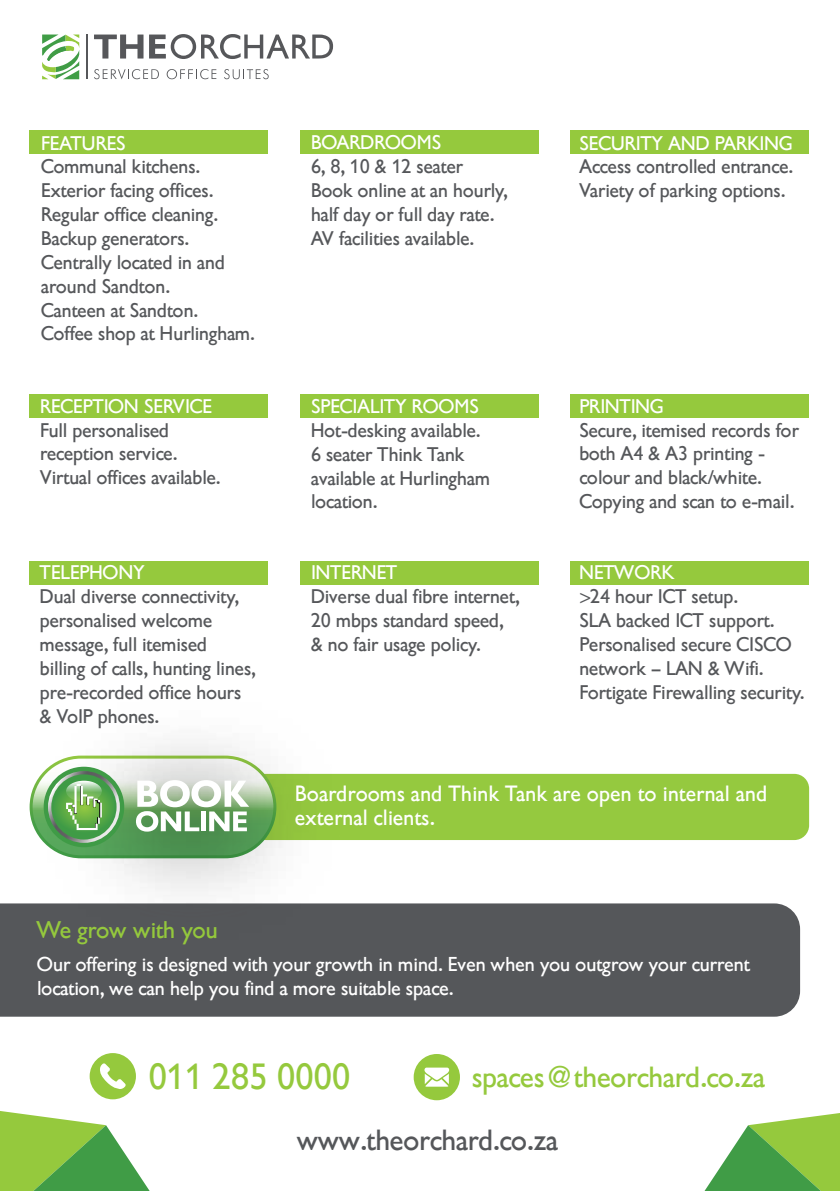
<style>
.page{position:relative;width:840px;height:1191px;background:#fff}
.page>*{position:absolute;margin:0;border:0;box-sizing:border-box;transform-origin:0 0}
.t1{font:36.2px "Gibson";color:#95c93d}
.t2{font:29px "Gibson";color:#95c93d}
.t3{font:29px "Gibson";color:#55575a}
.t4{font:24px "Gibson";color:#95c93d}
.t5{font:22px/24px "Gibson";letter-spacing:.015em;color:#fff}
.t6{font:20px/24px "Gibson";color:#fff}
.t7{font:19.6px/23.8px "Gibson";color:#55575a}
.t8{font:19.6px "Gibson";color:#fff}
</style>
<div class="page">
<svg style="left:0;top:1111px;width:149px;height:80px"></svg>
<svg style="left:704px;top:1113px;width:135px;height:78px"></svg>
<svg style="left:90px;top:1053px;width:46px;height:46px"></svg>
<svg style="left:413px;top:1054px;width:46px;height:46px"></svg>
<div style="left:29px;top:393px;width:238px;height:24px;background:#95c93d"></div>
<div style="left:300px;top:130px;width:238px;height:24px;background:#95c93d"></div>
<div style="left:570px;top:393px;width:238px;height:24px;background:#95c93d"></div>
<div style="left:30px;top:561px;width:238px;height:24px;background:#95c93d"></div>
<div style="left:300px;top:393px;width:238px;height:24px;background:#95c93d"></div>
<div style="left:570px;top:130px;width:238px;height:24px;background:#95c93d"></div>
<div style="left:29px;top:130px;width:238px;height:24px;background:#95c93d"></div>
<div style="left:300px;top:561px;width:238px;height:24px;background:#95c93d"></div>
<div style="left:570px;top:561px;width:238px;height:24px;background:#95c93d"></div>
<div style="left:0;top:903px;width:799px;height:113px;background:#55575a"></div>
<div style="left:369px;top:774px;width:439px;height:66px;background:#95c93f"></div>
<img style="left:17px;top:743px;width:352px;height:219px">
<svg style="left:136px;top:780px;width:113px;height:51px"></svg>
<div style="left:44px;top:766px;width:80px;height:81px;background:#3f9b46;border-radius:50%"></div>
<svg style="left:48px;top:771px;width:72px;height:72px"></svg>
<svg style="left:52px;top:775px;width:63px;height:63px"></svg>
<div style="left:51px;top:774px;width:65px;height:65px;border:2px solid #3f9b46;border-radius:50%"></div>
<svg style="left:66px;top:780px;width:36px;height:4px"></svg>
<svg style="left:66px;top:784px;width:36px;height:46px"></svg>
<svg style="left:94px;top:35px;width:49px;height:24px"></svg>
<svg style="left:149px;top:34px;width:184px;height:25px"></svg>
<hr style="left:86px;top:35px;width:1px;height:44px;background:#56575a">
<svg style="left:94px;top:69px;width:65px;height:10px"></svg>
<svg style="left:166px;top:69px;width:50px;height:10px"></svg>
<svg style="left:224px;top:69px;width:44px;height:10px"></svg>
<svg style="left:42px;top:35px;width:37px;height:44px"></svg>
<p class="t8" style="left:41px;top:131px;width:86px">FEATURES</p>
<p class="t7" style="left:41px;top:155px;width:215px">Communal kitchens.<br>Exterior facing offices.<br>Regular office cleaning.<br>Backup generators.<br>Centrally located in and around Sandton.<br>Canteen at Sandton.<br>Coffee shop at Hurlingham.</p>
<p class="t8" style="left:40px;top:394px;width:173px">RECEPTION SERVICE</p>
<p class="t7" style="left:40px;top:418px;width:182px">Full personalised reception service.<br>Virtual offices available.</p>
<p class="t8" style="left:40px;top:561px;width:106px">TELEPHONY</p>
<p class="t7" style="left:40px;top:585px;width:217px">Dual diverse connectivity, personalised welcome message, full itemised billing of calls, hunting lines, pre-recorded office hours &amp; VoIP phones.</p>
<p class="t4" style="left:37px;top:916px;width:182px">We grow with you</p>
<p class="t8" style="left:311px;top:131px;width:132px">BOARDROOMS</p>
<p class="t7" style="left:311px;top:155px;width:198px">6, 8, 10 &amp; 12 seater<br>Book online at an hourly, half day or full day rate.<br>AV facilities available.</p>
<p class="t8" style="left:579px;top:131px;width:215px">SECURITY AND PARKING</p>
<p class="t7" style="left:579px;top:155px;width:215px">Access controlled entrance.<br>Variety of parking options.</p>
<p class="t8" style="left:311px;top:395px;width:169px">SPECIALITY ROOMS</p>
<p class="t7" style="left:311px;top:418px;width:180px">Hot-desking available.<br>6 seater Think Tank available at Hurlingham location.</p>
<p class="t8" style="left:311px;top:561px;width:88px">INTERNET</p>
<p class="t7" style="left:311px;top:585px;width:210px">Diverse dual fibre internet,<br>20 mbps standard speed, &amp; no fair usage policy.</p>
<p class="t8" style="left:579px;top:394px;width:86px">PRINTING</p>
<p class="t7" style="left:579px;top:418px;width:221px">Secure, itemised records for both A4 &amp; A3 printing - colour and black/white.<br>Copying and scan to e-mail.</p>
<p class="t8" style="left:579px;top:561px;width:96px">NETWORK</p>
<p class="t7" style="left:579px;top:585px;width:226px">&gt;24 hour ICT setup.<br>SLA backed ICT support.<br>Personalised secure CISCO network – LAN &amp; Wifi.<br>Fortigate Firewalling security.</p>
<p class="t5" style="left:295px;top:781px;width:473px">Boardrooms and Think Tank are open to internal and external clients.</p>
<p class="t6" style="left:37px;top:952px;width:713px">Our offering is designed with your growth in mind. Even when you outgrow your current location, we can help you find a more suitable space.</p>
<h1 class="t1" style="left:149px;top:1055px;width:203px">011 285 0000</h1>
<h2 class="t2" style="left:472px;top:1060px;width:294px">spaces@theorchard.co.za</h2>
<h2 class="t3" style="left:297px;top:1123px;width:262px">www.theorchard.co.za</h2>
</div>
